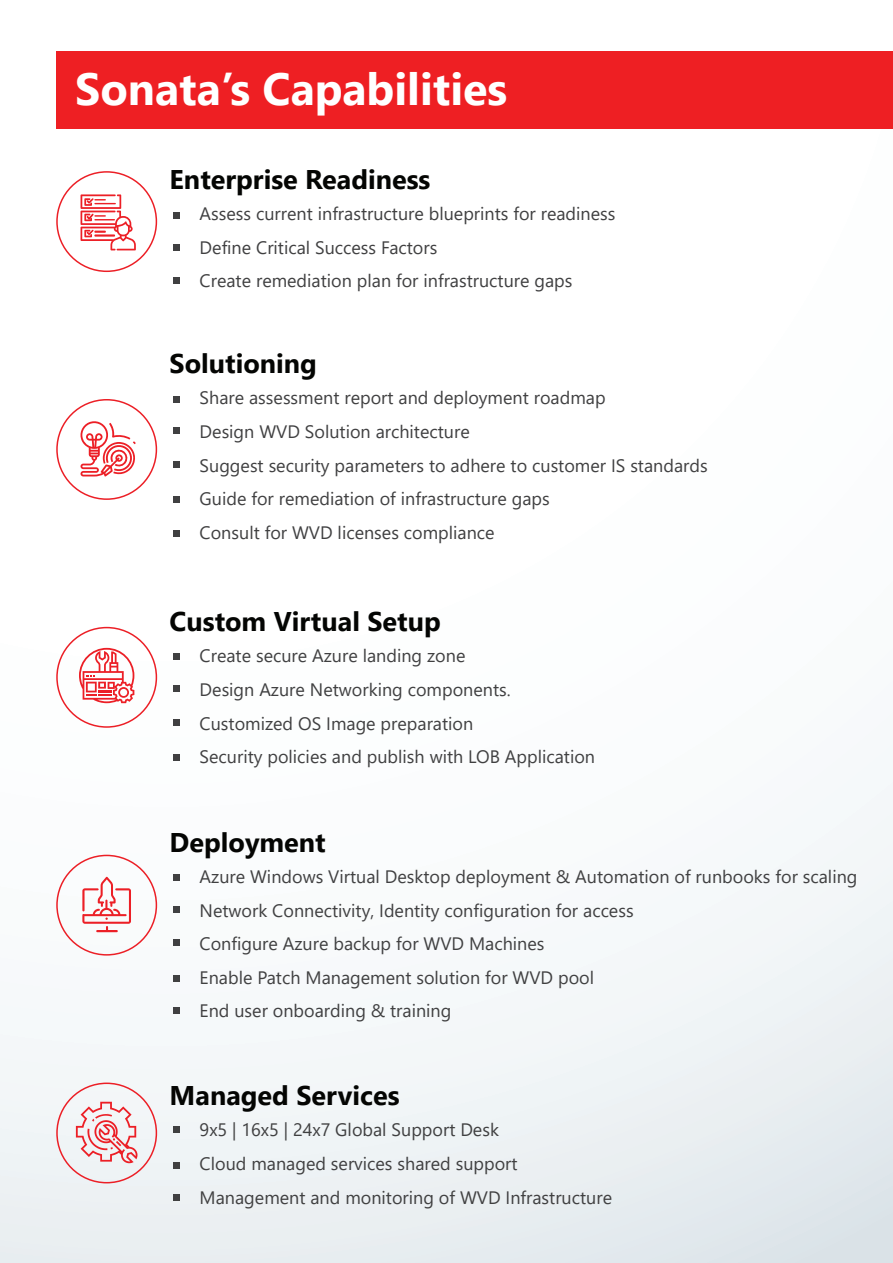
<style>
.page{position:relative;width:893px;height:1263px;background:#fff}
.page>*{position:absolute;margin:0;border:0;box-sizing:border-box;transform-origin:0 0}
.t1{font:700 45px "Segoe UI";color:#fff}
.t2{font:700 27px "Segoe UI";color:#040503}
.t3{font:18px/33.6px "Segoe UI";color:#404041}
</style>
<div class="page">
<div style="left:0;top:0;width:893px;height:1263px;background:linear-gradient(to bottom,#fff,#eef3f6)"></div>
<div style="left:57px;top:51px;width:836px;height:77px;background:#ee1f23"></div>
<div style="left:56px;top:171px;width:101px;height:101px;border:2px solid #ec1f26;border-radius:50%"></div>
<div style="left:56px;top:399px;width:101px;height:101px;border:2px solid #ec1f26;border-radius:50%"></div>
<div style="left:56px;top:627px;width:101px;height:101px;border:2px solid #ec1f26;border-radius:50%"></div>
<div style="left:56px;top:855px;width:101px;height:100px;border:2px solid #ec1f26;border-radius:50%"></div>
<div style="left:56px;top:1082px;width:101px;height:101px;border:2px solid #ec1f26;border-radius:50%"></div>
<div style="left:173px;top:212px;width:7px;height:7px;background:#404041"></div>
<div style="left:173px;top:244px;width:7px;height:6px;background:#404041"></div>
<div style="left:173px;top:278px;width:7px;height:6px;background:#404041"></div>
<div style="left:173px;top:396px;width:7px;height:6px;background:#404041"></div>
<div style="left:173px;top:427px;width:7px;height:7px;background:#404041"></div>
<div style="left:173px;top:461px;width:7px;height:7px;background:#404041"></div>
<div style="left:173px;top:496px;width:7px;height:7px;background:#404041"></div>
<div style="left:173px;top:530px;width:7px;height:7px;background:#404041"></div>
<div style="left:173px;top:653px;width:7px;height:7px;background:#404041"></div>
<div style="left:173px;top:685px;width:7px;height:6px;background:#404041"></div>
<div style="left:173px;top:719px;width:7px;height:6px;background:#404041"></div>
<div style="left:173px;top:754px;width:7px;height:7px;background:#404041"></div>
<div style="left:173px;top:874px;width:7px;height:7px;background:#404041"></div>
<div style="left:173px;top:906px;width:7px;height:6px;background:#404041"></div>
<div style="left:173px;top:939px;width:7px;height:7px;background:#404041"></div>
<div style="left:173px;top:975px;width:7px;height:6px;background:#404041"></div>
<div style="left:173px;top:1007px;width:7px;height:7px;background:#404041"></div>
<div style="left:173px;top:1126px;width:7px;height:7px;background:#404041"></div>
<div style="left:173px;top:1162px;width:7px;height:6px;background:#404041"></div>
<div style="left:173px;top:1194px;width:7px;height:7px;background:#404041"></div>
<svg style="left:79px;top:648px;width:55px;height:55px"></svg>
<svg style="left:82px;top:877px;width:49px;height:55px"></svg>
<svg style="left:76px;top:1102px;width:61px;height:61px"></svg>
<svg style="left:81px;top:194px;width:55px;height:56px"></svg>
<svg style="left:79px;top:419px;width:58px;height:57px"></svg>
<h1 class="t1" style="left:75px;top:47px;width:434px">Sonata’s Capabilities</h1>
<h2 class="t2" style="left:170px;top:154px;width:262px">Enterprise Readiness</h2>
<p class="t3" style="left:200px;top:195px;width:417px">Assess current infrastructure blueprints for readiness<br>Define Critical Success Factors<br>Create remediation plan for infrastructure gaps</p>
<h2 class="t2" style="left:170px;top:338px;width:149px">Solutioning</h2>
<p class="t3" style="left:200px;top:380px;width:510px">Share assessment report and deployment roadmap<br>Design WVD Solution architecture<br>Suggest security parameters to adhere to customer IS standards Guide for remediation of infrastructure gaps<br>Consult for WVD licenses compliance</p>
<h2 class="t2" style="left:170px;top:596px;width:273px">Custom Virtual Setup</h2>
<p class="t3" style="left:200px;top:638px;width:397px">Create secure Azure landing zone<br>Design Azure Networking components.<br>Customized OS Image preparation<br>Security policies and publish with LOB Application</p>
<h2 class="t2" style="left:170px;top:816px;width:158px">Deployment</h2>
<p class="t3" style="left:200px;top:858px;width:659px">Azure Windows Virtual Desktop deployment &amp; Automation of runbooks for scaling Network Connectivity, Identity configuration for access<br>Configure Azure backup for WVD Machines<br>Enable Patch Management solution for WVD pool<br>End user onboarding &amp; training</p>
<h2 class="t2" style="left:170px;top:1070px;width:232px">Managed Services</h2>
<p class="t3" style="left:200px;top:1112px;width:414px">9x5 | 16x5 | 24x7 Global Support Desk<br>Cloud managed services shared support<br>Management and monitoring of WVD Infrastructure</p>
</div>
